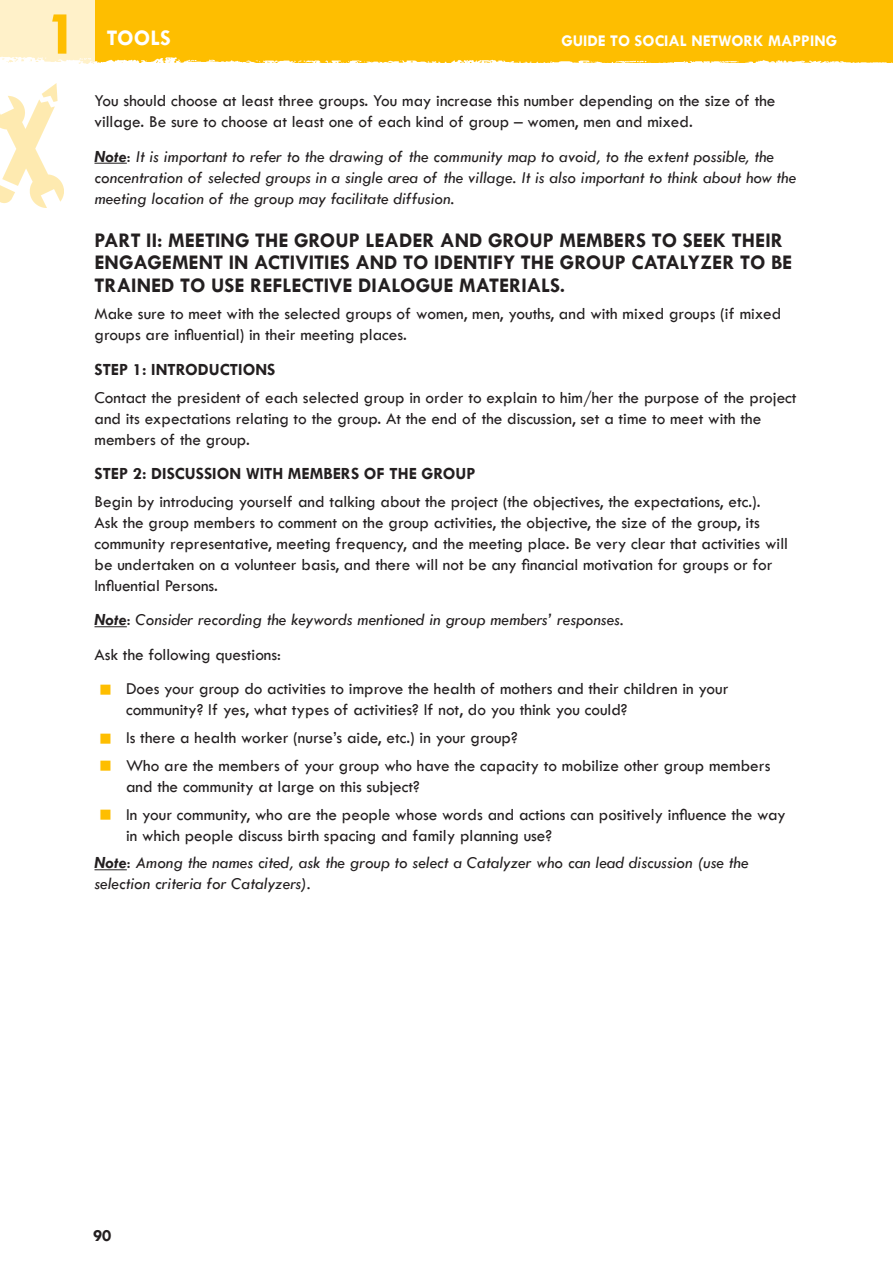
<style>
.page{position:relative;width:893px;height:1263px;background:#fff}
.page>*{position:absolute;margin:0;border:0;box-sizing:border-box;transform-origin:0 0}
.t1{font:700 63px "Tw Cen";color:#febe00}
.t2{font:700 22.5px "Tw Cen";color:#fff}
.t3{font:700 21px/22.5px "Tw Cen";color:#231f20}
.t4{font:17.25px/21px "Tw Cen";color:#231f20}
.t5{font:italic 17.25px/21px "Tw Cen";color:#231f20}
.t6{font:700 17.25px "Tw Cen";color:#231f20}
.t7{font:700 16.5px "Tw Cen";color:#fff}
.s1{font-weight:700}
.s2{font-style:normal}
.s3{color:#febe00}
</style>
<div class="page">
<div style="left:0;top:0;width:893px;height:63px;background:#febe00"></div>
<div style="left:0;top:0;width:94px;height:64px;background:#fff1c9"></div>
<img style="left:0;top:51px;width:893px;height:13px">
<img style="left:0;top:83px;width:63px;height:125px">
<hr style="left:94px;top:163px;width:33px;height:1px;background:#231f20">
<hr style="left:94px;top:626px;width:33px;height:1px;background:#231f20">
<hr style="left:94px;top:869px;width:33px;height:1px;background:#231f20">
<h1 class="t1" style="left:46px;top:-4px;width:35px">1</h1>
<h2 class="t2" style="left:107px;top:24px;width:66px">TOOLS</h2>
<p class="t7" style="left:561px;top:31px;width:277px">GUIDE TO SOCIAL NETWORK MAPPING</p>
<p class="t4" style="left:94px;top:90px;width:683px">You should choose at least three groups. You may increase this number depending on the size of the village. Be sure to choose at least one of each kind of group – women, men and mixed.</p>
<p class="t5" style="left:94px;top:146px;width:703px"><span class="s1">Note</span><span class="s2">:</span> It is important to refer to the drawing of the community map to avoid, to the extent possible, the concentration of selected groups in a single area of the village. It is also important to think about how the meeting location of the group may facilitate diffusion.</p>
<p class="t3" style="left:94px;top:228px;width:699px">PART II: MEETING THE GROUP LEADER AND GROUP MEMBERS TO SEEK THEIR<br>ENGAGEMENT IN ACTIVITIES AND TO IDENTIFY THE GROUP CATALYZER TO BE<br>TRAINED TO USE REFLECTIVE DIALOGUE MATERIALS.</p>
<p class="t4" style="left:94px;top:303px;width:688px">Make sure to meet with the selected groups of women, men, youths, and with mixed groups (if mixed groups are influential) in their meeting places.</p>
<p class="t6" style="left:94px;top:359px;width:183px">STEP 1: INTRODUCTIONS</p>
<p class="t4" style="left:94px;top:387px;width:704px">Contact the president of each selected group in order to explain to him/her the purpose of the project and its expectations relating to the group. At the end of the discussion, set a time to meet with the members of the group.</p>
<p class="t6" style="left:94px;top:463px;width:383px">STEP 2: DISCUSSION WITH MEMBERS OF THE GROUP</p>
<p class="t4" style="left:94px;top:491px;width:695px">Begin by introducing yourself and talking about the project (the objectives, the expectations, etc.).<br>Ask the group members to comment on the group activities, the objective, the size of the group, its community representative, meeting frequency, and the meeting place. Be very clear that activities will be undertaken on a volunteer basis, and there will not be any financial motivation for groups or for Influential Persons.</p>
<p class="t5" style="left:94px;top:602px;width:531px;line-height:34.5px"><span class="s1">Note</span><span class="s2">:</span> Consider recording the keywords mentioned in group members’ responses.<br><span class="s2">Ask the following questions:</span></p>
<p class="t4" style="left:126px;top:678px;width:604px;text-indent:-27px"><span class="s3">■</span> Does your group do activities to improve the health of mothers and their children in your community? If yes, what types of activities? If not, do you think you could?</p>
<p class="t4" style="left:99px;top:727px;width:420px"><span class="s3">■</span> Is there a health worker (nurse’s aide, etc.) in your group?</p>
<p class="t4" style="left:126px;top:755px;width:646px;text-indent:-27px"><span class="s3">■</span> Who are the members of your group who have the capacity to mobilize other group members and the community at large on this subject?</p>
<p class="t4" style="left:126px;top:804px;width:661px;text-indent:-27px"><span class="s3">■</span> In your community, who are the people whose words and actions can positively influence the way in which people discuss birth spacing and family planning use?</p>
<p class="t5" style="left:95px;top:852px;width:655px"><span class="s1">Note</span><span class="s2">:</span> Among the names cited, ask the group to select a Catalyzer who can lead discussion (use the selection criteria for Catalyzers).</p>
<p class="t6" style="left:93px;top:1226px;width:20px">90</p>
</div>
